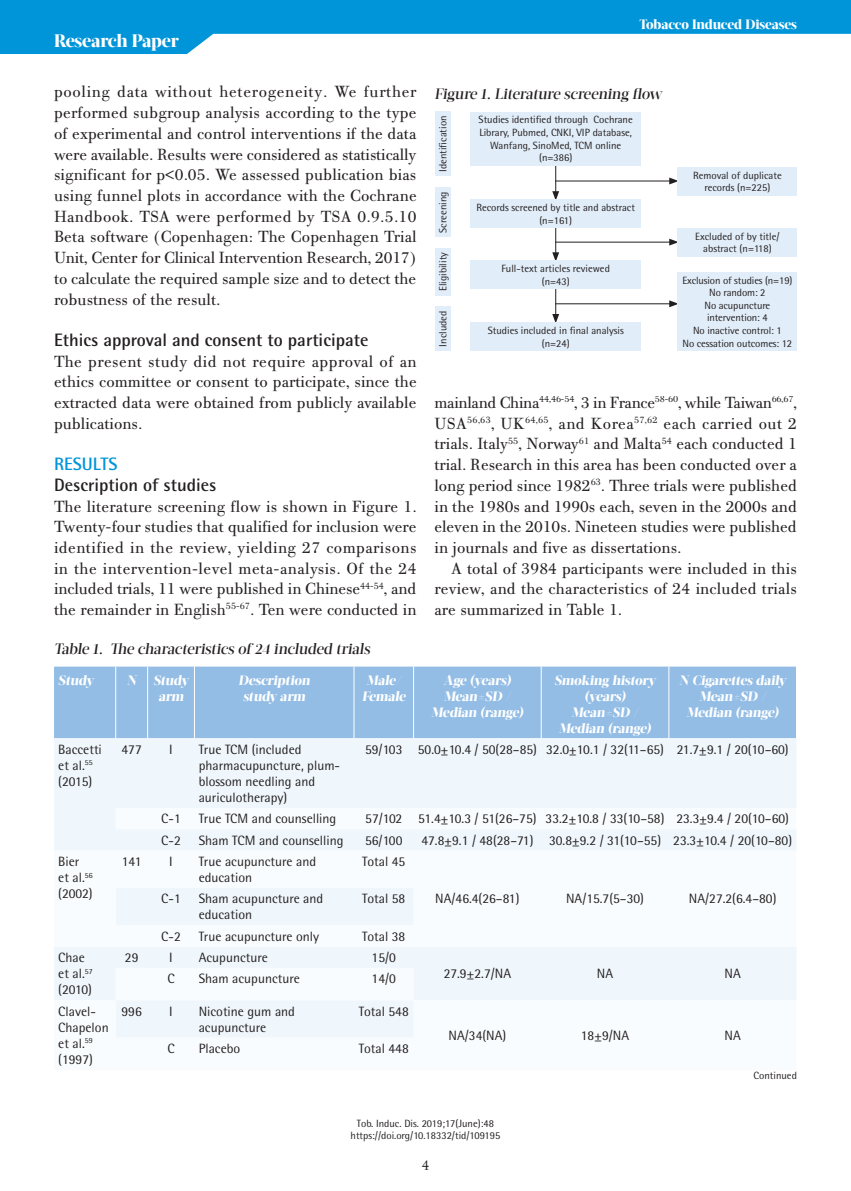
<style>
.page{position:relative;width:851px;height:1191px;background:#fff}
.page>*{position:absolute;margin:0;border:0;box-sizing:border-box;transform-origin:0 0}
.t1{font:700 18px "Rotis Semi Sans Hel";color:#231f20}
.t2{font:800 18px "Acta Display W04";letter-spacing:-.01em;color:#fff}
.t3{font:700 18px "Rotis Semi Sans Hel";color:#0095d9}
.t4{font:17.25px/20.7px "PF Bodoni Text";color:#231f20;text-align:justify}
.t5{font:500 15px "Acta Display W04";color:#231f20}
.t6{font:15px "PF Bodoni Text";color:#231f20}
.t7{font:13.5px/16.2px "Rotis Semi Sans Hel";color:#231f20}
.t8{font:800 13.5px/16.2px "Acta Display W04";letter-spacing:-.01em;color:#fff;text-align:center}
.t9{font:10.5px/12.6px "Rotis Semi Sans Hel";color:#231f20;text-align:center}
</style>
<div class="page">
<svg style="left:0;top:0;width:850px;height:54px;fill:#0095d9"></svg>
<div style="left:54px;top:666px;width:742px;height:72px;background:#93bde5"></div>
<div style="left:54px;top:738px;width:742px;height:70px;background:#f0f7fc"></div>
<svg style="left:54px;top:808px;width:742px;height:229px"></svg>
<hr style="left:115px;top:666px;width:1px;height:72px;background:#fff">
<hr style="left:147px;top:666px;width:1px;height:72px;background:#fff">
<hr style="left:194px;top:666px;width:1px;height:72px;background:#fff">
<hr style="left:354px;top:666px;width:1px;height:72px;background:#fff">
<hr style="left:413px;top:666px;width:1px;height:72px;background:#fff">
<hr style="left:541px;top:666px;width:1px;height:72px;background:#fff">
<hr style="left:668px;top:666px;width:1px;height:72px;background:#fff">
<svg style="left:552px;top:166px;width:7px;height:34px"></svg>
<svg style="left:552px;top:228px;width:7px;height:33px"></svg>
<svg style="left:552px;top:289px;width:7px;height:33px"></svg>
<hr style="left:555px;top:181px;width:116px;height:1px;background:#231f20">
<svg style="left:669px;top:177px;width:8px;height:7px"></svg>
<hr style="left:555px;top:242px;width:116px;height:1px;background:#231f20">
<svg style="left:669px;top:239px;width:8px;height:6px"></svg>
<hr style="left:555px;top:303px;width:116px;height:1px;background:#231f20">
<svg style="left:669px;top:300px;width:8px;height:7px"></svg>
<div style="left:470px;top:200px;width:171px;height:28px;background:#e1edf8"></div>
<div style="left:435px;top:111px;width:15px;height:65px;background:#e1edf8"></div>
<div style="left:435px;top:248px;width:15px;height:47px;background:#e1edf8"></div>
<div style="left:435px;top:187px;width:15px;height:50px;background:#e1edf8"></div>
<div style="left:435px;top:306px;width:15px;height:45px;background:#e1edf8"></div>
<div style="left:470px;top:261px;width:171px;height:28px;background:#e1edf8"></div>
<div style="left:470px;top:322px;width:171px;height:29px;background:#e1edf8"></div>
<div style="left:677px;top:167px;width:119px;height:28px;background:#e1edf8"></div>
<div style="left:677px;top:228px;width:119px;height:29px;background:#e1edf8"></div>
<div style="left:677px;top:272px;width:119px;height:79px;background:#e1edf8"></div>
<div style="left:470px;top:112px;width:171px;height:53px;background:#e1edf8"></div>
<p class="t2" style="left:54px;top:30px;width:126px">Research Paper</p>
<p class="t4" style="left:54px;top:82px;width:364px">pooling data without heterogeneity. We further performed subgroup analysis according to the type of experimental and control interventions if the data were available. Results were considered as statistically significant for p&lt;0.05. We assessed publication bias using funnel plots in accordance with the Cochrane Handbook. TSA were performed by TSA 0.9.5.10<br>Beta software (Copenhagen: The Copenhagen Trial Unit, Center for Clinical Intervention Research, 2017) to calculate the required sample size and to detect the robustness of the result.</p>
<p class="t1" style="left:54px;top:329px;width:316px">Ethics approval and consent to participate</p>
<p class="t4" style="left:54px;top:351px;width:364px">The present study did not require approval of an ethics committee or consent to participate, since the extracted data were obtained from publicly available publications.</p>
<p class="t3" style="left:54px;top:453px;width:65px">RESULTS</p>
<p class="t1" style="left:54px;top:474px;width:164px">Description of studies</p>
<p class="t4" style="left:54px;top:496px;width:364px">The literature screening flow is shown in Figure 1.<br>Twenty-four studies that qualified for inclusion were identified in the review, yielding 27 comparisons in the intervention-level meta-analysis. Of the 24 included trials, 11 were published in Chinese<sup>44-54</sup>, and the remainder in English<sup>55-67</sup>. Ten were conducted in</p>
<p class="t8" style="left:639px;top:17px;width:159px">Tobacco Induced Diseases</p>
<p class="t5" style="left:434px;top:85px;width:231px">Figure 1. Literature screening flow</p>
<p class="t9" style="left:436px;top:172px;width:58px;rotate:-90deg">Identification</p>
<p class="t9" style="left:436px;top:233px;width:42px;rotate:-90deg">Screening</p>
<p class="t9" style="left:436px;top:291px;width:40px;rotate:-90deg">Eligibility</p>
<p class="t9" style="left:436px;top:346px;width:37px;rotate:-90deg">Included</p>
<p class="t9" style="left:478px;top:113px;width:156px">Studies identified through Cochrane<br>Library, Pubmed, CNKI, VIP database,<br>Wanfang, SinoMed, TCM online (n=386)</p>
<p class="t9" style="left:476px;top:201px;width:160px">Records screened by title and abstract (n=161)</p>
<p class="t9" style="left:501px;top:262px;width:110px">Full-text articles reviewed (n=43)</p>
<p class="t9" style="left:487px;top:324px;width:137px">Studies included in final analysis (n=24)</p>
<p class="t9" style="left:693px;top:169px;width:90px">Removal of duplicate records (n=225)</p>
<p class="t9" style="left:695px;top:230px;width:86px">Excluded of by title/ abstract (n=118)</p>
<p class="t9" style="left:682px;top:273px;width:112px">Exclusion of studies (n=19)<br>No random: 2<br>No acupuncture intervention: 4<br>No inactive control: 1<br>No cessation outcomes: 12</p>
<p class="t4" style="left:434px;top:392px;width:364px">mainland China<sup>44,46-54</sup>, 3 in France<sup>58-60</sup>, while Taiwan<sup>66,67</sup>, USA<sup>56,63</sup>, UK<sup>64,65</sup>, and Korea<sup>57,62</sup> each carried out 2 trials. Italy<sup>55</sup>, Norway<sup>61</sup> and Malta<sup>54</sup> each conducted 1 trial. Research in this area has been conducted over a long period since 1982<sup>63</sup>. Three trials were published in the 1980s and 1990s each, seven in the 2000s and eleven in the 2010s. Nineteen studies were published in journals and five as dissertations.</p>
<p class="t4" style="left:434px;top:558px;width:364px;text-indent:17px">A total of 3984 participants were included in this review, and the characteristics of 24 included trials are summarized in Table 1.</p>
<p class="t5" style="left:54px;top:640px;width:320px">Table 1. The characteristics of 24 included trials</p>
<p class="t8" style="left:58px;top:672px;width:37px">Study</p>
<p class="t8" style="left:127px;top:672px;width:63px;text-align:right">N Study arm</p>
<p class="t8" style="left:238px;top:672px;width:75px">Description study arm</p>
<p class="t8" style="left:362px;top:672px;width:47px">Male/<br>Female</p>
<p class="t8" style="left:431px;top:672px;width:96px">Age (years)<br>Mean±SD /<br>Median (range)</p>
<p class="t8" style="left:554px;top:672px;width:103px">Smoking history (years)<br>Mean±SD /<br>Median (range)</p>
<p class="t8" style="left:679px;top:672px;width:108px">N Cigarettes daily<br>Mean±SD /<br>Median (range)</p>
<p class="t7" style="left:58px;top:740px;width:45px">Baccetti et al.<sup>55 </sup>(2015)</p>
<p class="t7" style="left:121px;top:740px;width:22px">477</p>
<p class="t7" style="left:169px;top:740px;width:5px">I</p>
<p class="t7" style="left:199px;top:740px;width:143px">True TCM (included pharmacupuncture, plum&shy;blossom needling and auriculotherapy)</p>
<p class="t7" style="left:365px;top:740px;width:425px">59/103 50.0±10.4 / 50(28–85) 32.0±10.1 / 32(11–65) 21.7±9.1 / 20(10–60)</p>
<p class="t7" style="left:161px;top:810px;width:21px">C-1</p>
<p class="t7" style="left:199px;top:810px;width:139px">True TCM and counselling</p>
<p class="t7" style="left:365px;top:810px;width:425px">57/102 51.4±10.3 / 51(26–75) 33.2±10.8 / 33(10–58) 23.3±9.4 / 20(10–60)</p>
<p class="t7" style="left:161px;top:832px;width:21px">C-2</p>
<p class="t7" style="left:199px;top:832px;width:146px">Sham TCM and counselling</p>
<p class="t7" style="left:365px;top:832px;width:39px">56/100</p>
<p class="t7" style="left:421px;top:832px;width:372px">47.8±9.1 / 48(28–71) 30.8±9.2 / 31(10–55) 23.3±10.4 / 20(10–80)</p>
<p class="t7" style="left:58px;top:853px;width:36px">Bier et al.<sup>56 </sup>(2002)</p>
<p class="t7" style="left:122px;top:853px;width:21px">141</p>
<p class="t7" style="left:169px;top:853px;width:5px">I</p>
<p class="t7" style="left:199px;top:853px;width:119px">True acupuncture and education</p>
<p class="t7" style="left:362px;top:853px;width:45px">Total 45</p>
<p class="t7" style="left:161px;top:890px;width:21px">C-1</p>
<p class="t7" style="left:199px;top:890px;width:126px">Sham acupuncture and</p>
<p class="t7" style="left:435px;top:890px;width:86px">NA/46.4(26–81)</p>
<p class="t7" style="left:566px;top:890px;width:79px">NA/15.7(5–30)</p>
<p class="t7" style="left:688px;top:890px;width:89px">NA/27.2(6.4–80)</p>
<p class="t7" style="left:199px;top:906px;width:55px">education</p>
<p class="t7" style="left:362px;top:890px;width:45px">Total 58</p>
<p class="t7" style="left:161px;top:928px;width:21px">C-2</p>
<p class="t7" style="left:199px;top:928px;width:122px">True acupuncture only</p>
<p class="t7" style="left:362px;top:928px;width:45px">Total 38</p>
<p class="t7" style="left:58px;top:949px;width:36px">Chae et al.<sup>57 </sup>(2010)</p>
<p class="t7" style="left:125px;top:949px;width:15px">29</p>
<p class="t7" style="left:169px;top:949px;width:5px">I</p>
<p class="t7" style="left:199px;top:949px;width:70px">Acupuncture</p>
<p class="t7" style="left:371px;top:949px;width:26px">15/0</p>
<p class="t7" style="left:167px;top:970px;width:9px">C</p>
<p class="t7" style="left:199px;top:970px;width:103px">Sham acupuncture</p>
<p class="t7" style="left:371px;top:970px;width:26px">14/0</p>
<p class="t7" style="left:58px;top:1002px;width:52px">Clavel-<br>Chapelon et al.<sup>59 </sup>(1997)</p>
<p class="t7" style="left:121px;top:1002px;width:22px">996</p>
<p class="t7" style="left:169px;top:1002px;width:5px">I</p>
<p class="t7" style="left:199px;top:1002px;width:98px">Nicotine gum and acupuncture</p>
<p class="t7" style="left:359px;top:1002px;width:51px">Total 548</p>
<p class="t7" style="left:167px;top:1040px;width:9px">C</p>
<p class="t7" style="left:199px;top:1040px;width:43px">Placebo</p>
<p class="t7" style="left:359px;top:1040px;width:51px">Total 448</p>
<p class="t7" style="left:443px;top:965px;width:69px">27.9±2.7/NA</p>
<p class="t7" style="left:596px;top:965px;width:18px">NA</p>
<p class="t7" style="left:724px;top:965px;width:18px">NA</p>
<p class="t7" style="left:448px;top:1027px;width:59px">NA/34(NA)</p>
<p class="t7" style="left:580px;top:1027px;width:50px">18±9/NA</p>
<p class="t7" style="left:724px;top:1027px;width:18px">NA</p>
<p class="t9" style="left:753px;top:1069px;width:45px">Continued</p>
<p class="t9" style="left:350px;top:1116px;width:151px">Tob. Induc. Dis. 2019;17(June):48 https://doi.org/10.18332/tid/109195</p>
<p class="t6" style="left:421px;top:1156px;width:9px">4</p>
</div>
